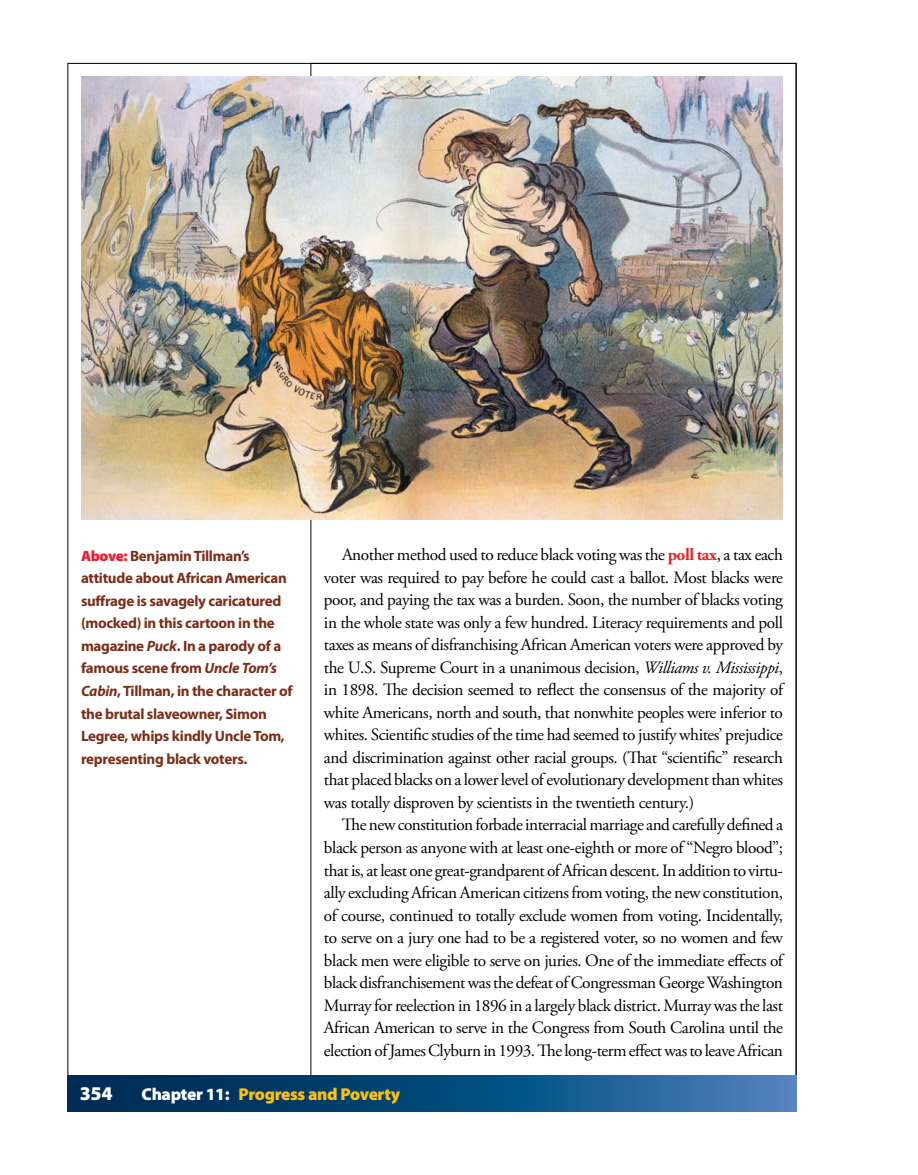
<style>
.page{position:relative;width:918px;height:1175px;background:#fff}
.page>*{position:absolute;margin:0;border:0;box-sizing:border-box;transform-origin:0 0}
.t1{font:900 19.5px "Myriad Pro";color:#fff}
.t2{font:17.25px/22.5px "Adobe Garamond Pro";letter-spacing:-.03em;color:#000;text-align:justify}
.t3{font:900 17.25px "Myriad Pro";letter-spacing:-.02em;color:#fec00f}
.t4{font:700 15px/22.5px "Myriad Pro";letter-spacing:-.02em;color:#7b2e1a}
.s1{font-weight:900;color:#ed1b2f}
.s2{font-style:italic}
.s3{font-weight:700;color:#ed1f24}
.s4{color:#fff}
</style>
<div class="page">
<svg style="left:68px;top:1076px;width:728px;height:36px;background:#114e7e"></svg>
<img style="left:81px;top:76px;width:702px;height:443px">
<p class="t4" style="left:81px;top:546px;width:213px"><span class="s1">Above:</span> Benjamin Tillman’s attitude about African American suffrage is savagely caricatured (mocked) in this cartoon in the magazine <span class="s2">Puck</span>. In a parody of a famous scene from <span class="s2">Uncle Tom’s<br>Cabin</span>, Tillman, in the character of the brutal slaveowner, Simon<br>Legree, whips kindly Uncle Tom, representing black voters.</p>
<p class="t2" style="left:324px;top:545px;width:461px;text-indent:18px">Another method used to reduce black voting was the <span class="s3">poll tax</span>, a tax each voter was required to pay before he could cast a ballot. Most blacks were poor, and paying the tax was a burden. Soon, the number of blacks voting in the whole state was only a few hundred. Literacy requirements and poll taxes as means of disfranchising African American voters were approved by the U.S. Supreme Court in a unanimous decision, <span class="s2">Williams v. Mississippi</span>, in 1898. The decision seemed to reflect the consensus of the majority of white Americans, north and south, that nonwhite peoples were inferior to whites. Scientific studies of the time had seemed to justify whites’ prejudice and discrimination against other racial groups. (That “scientific” research that placed blacks on a lower level of evolutionary development than whites was totally disproven by scientists in the twentieth century.)</p>
<p class="t2" style="left:324px;top:815px;width:461px;text-indent:18px">The new constitution forbade interracial marriage and carefully defined a black person as anyone with at least one-eighth or more of “Negro blood”; that is, at least one great-grandparent of African descent. In addition to virtu&shy;ally excluding African American citizens from voting, the new constitution, of course, continued to totally exclude women from voting. Incidentally, to serve on a jury one had to be a registered voter, so no women and few black men were eligible to serve on juries. One of the immediate effects of black disfranchisement was the defeat of Congressman George Washington Murray for reelection in 1896 in a largely black district. Murray was the last African American to serve in the Congress from South Carolina until the election of James Clyburn in 1993. The long-term effect was to leave African</p>
<p class="t1" style="left:80px;top:1085px;width:34px">354</p>
<p class="t3" style="left:142px;top:1087px;width:260px"><span class="s4">Chapter 11:</span> Progress and Poverty</p>
</div>
